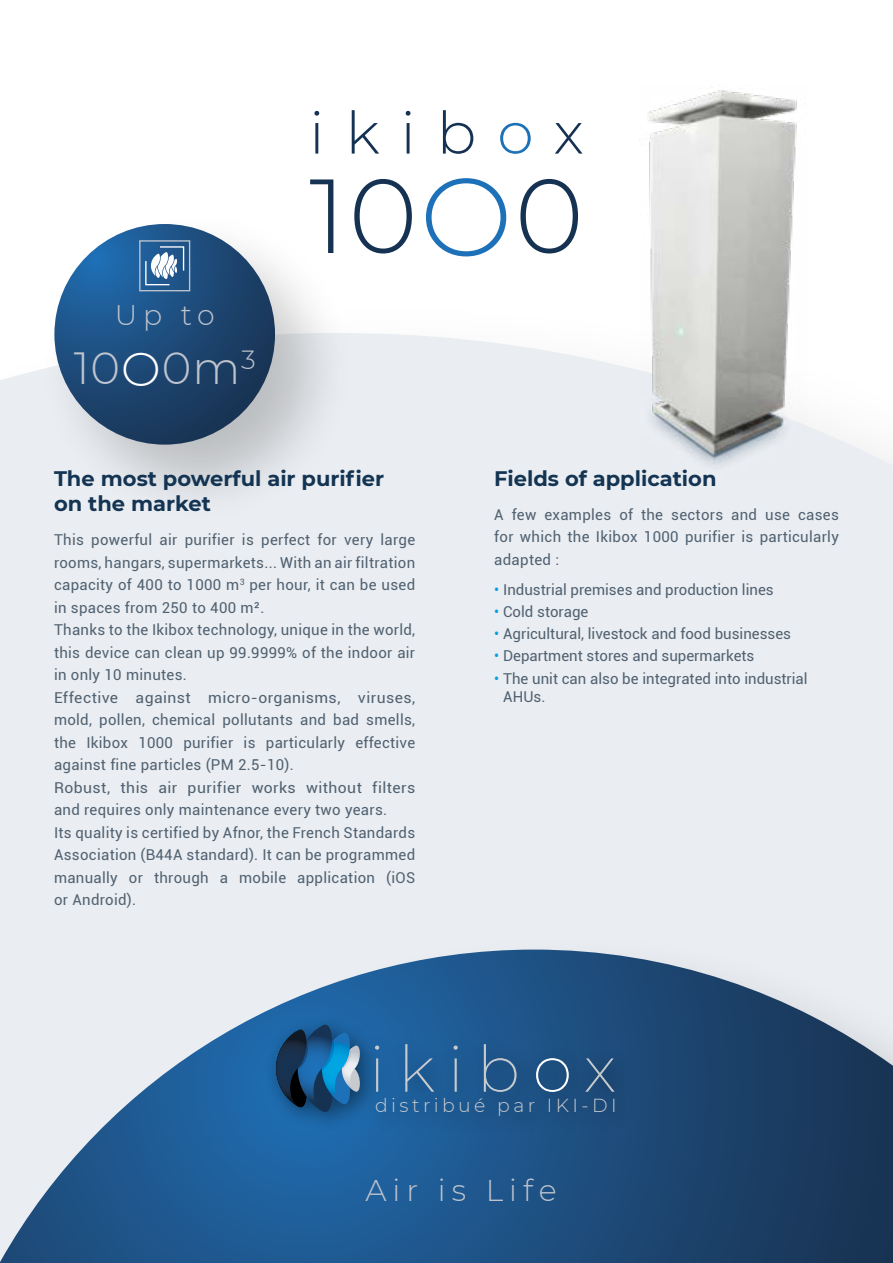
<style>
.page{position:relative;width:893px;height:1263px;background:#fff}
.page>*{position:absolute;margin:0;border:0;box-sizing:border-box;transform-origin:0 0}
.t1{font:300 105px "Montserrat";color:#163253}
.t2{font:200 64.2px "Montserrat";letter-spacing:.2em;color:#c8cbce}
.t3{font:300 58.5px "Montserrat";letter-spacing:.36em;color:#163253}
.t4{font:300 45px "Montserrat";color:#bec4ce}
.t5{font:300 30px "Montserrat";letter-spacing:.2em;color:#bec4ce}
.t6{font:300 28.35px "Montserrat";color:#bec4ce}
.t7{font:700 21px/25.2px "Montserrat";color:#133453}
.t8{font:300 18.9px "Montserrat";letter-spacing:.185em;color:#c8cbce}
.t9{font:15px/22.5px "Roboto";letter-spacing:.02em;color:#506171}
.t10{font:15px/18px "Roboto";color:#506171}
.s1{font-size:47.25px;color:#fff}
.s2{color:#1d71b8}
.s3{font-size:110.25px;color:#1d71b8}
.s4{color:#009fe3}
.s5{color:#fff}
</style>
<div class="page">
<div style="left:0;top:333px;width:893px;height:597px;background:#eaedf1"></div>
<div style="left:0;top:930px;width:893px;height:333px;background:#eaedf1"></div>
<svg style="left:0;top:949px;width:893px;height:314px"></svg>
<div style="left:38px;top:208px;width:320px;height:319px;background:#000;opacity:.2"></div>
<svg style="left:54px;top:224px;width:221px;height:221px;background:#1d4a78"></svg>
<div style="left:139px;top:240px;width:51px;height:51px;border:1px solid #bec4ce"></div>
<svg style="left:145px;top:246px;width:40px;height:40px"></svg>
<img style="left:639px;top:90px;width:168px;height:390px">
<div style="left:263px;top:1012px;width:375px;height:123px;background:#000;opacity:.45"></div>
<svg style="left:276px;top:1025px;width:86px;height:91px;background:#225c8a"></svg>
<h3 class="t6" style="left:115px;top:296px;width:101px">Up to</h3>
<h3 class="t4" style="left:74px;top:338px;width:184px">10<span class="s1">O</span>0m<sup>3</sup></h3>
<h3 class="t3" style="left:309px;top:93px;width:276px">ikib<span class="s2">o</span>x</h3>
<h1 class="t1" style="left:309px;top:144px;width:276px">10<span class="s3">O</span>0</h1>
<h3 class="t7" style="left:54px;top:464px;width:332px">The most powerful air purifier on the market</h3>
<p class="t9" style="left:54px;top:528px;width:363px">This powerful air purifier is perfect for very large rooms, hangars, supermarkets... With an air filtration capacity of 400 to 1000 m<sup>3</sup> per hour, it can be used in spaces from 250 to 400 m².<br>Thanks to the Ikibox technology, unique in the world, this device can clean up 99.9999% of the indoor air in only 10 minutes.<br>Effective against micro-organisms, viruses, mold, pollen, chemical pollutants and bad smells, the Ikibox 1000 purifier is particularly effective against fine particles (PM 2.5-10).<br>Robust, this air purifier works without filters and requires only maintenance every two years.<br>Its quality is certified by Afnor, the French Standards Association (B44A standard). It can be programmed manually or through a mobile application (iOS or Android).</p>
<h3 class="t7" style="left:494px;top:464px;width:224px">Fields of application</h3>
<p class="t9" style="left:494px;top:503px;width:346px;text-align:justify">A few examples of the sectors and use cases for which the Ikibox 1000 purifier is particularly adapted :</p>
<p class="t10" style="left:494px;top:580px;width:281px"><span class="s4">•</span> Industrial premises and production lines</p>
<p class="t10" style="left:494px;top:602px;width:96px"><span class="s4">•</span> Cold storage</p>
<p class="t10" style="left:494px;top:624px;width:298px"><span class="s4">•</span> Agricultural, livestock and food businesses</p>
<p class="t10" style="left:494px;top:646px;width:262px"><span class="s4">•</span> Department stores and supermarkets</p>
<p class="t10" style="left:503px;top:669px;width:306px;text-indent:-9px"><span class="s4">•</span> The unit can also be integrated into industrial<br>AHUs.</p>
<h2 class="t2" style="left:369px;top:1026px;width:249px">ikib<span class="s5">o</span>x</h2>
<p class="t8" style="left:375px;top:1092px;width:243px">distribué par IKI-DI</p>
<h3 class="t5" style="left:365px;top:1170px;width:193px">Air is Life</h3>
</div>
